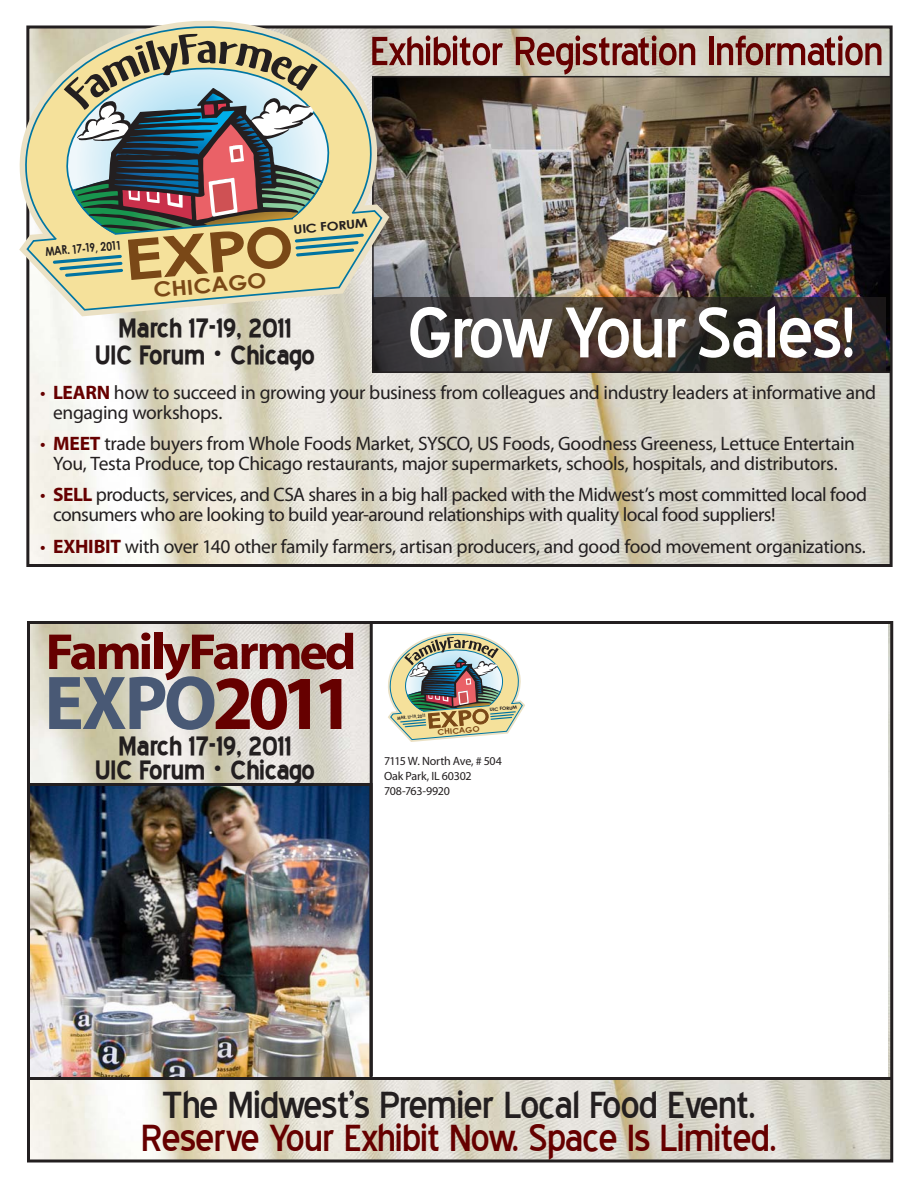
<style>
.page{position:relative;width:918px;height:1188px;background:#fff}
.page>*{position:absolute;margin:0;border:0;box-sizing:border-box;transform-origin:0 0}
.t1{font:90px "Blue Highway";letter-spacing:-.025em;color:#fff}
.t2{font:700 76.95px "Myriad";letter-spacing:-.06em;color:#495975;scale:.96 1}
.t3{font:51px "Blue Highway";letter-spacing:-.025em;color:#600}
.t4{font:700 51px "Myriad";letter-spacing:-.06em;color:#600;scale:1.05 1}
.t5{font:48px "Blue Highway";letter-spacing:-.025em;color:#600}
.t6{font:48px "Blue Highway";letter-spacing:-.025em;color:#231f20}
.t7{font:700 33px "Blue Highway";letter-spacing:-.02em;color:#231f20}
.t8{font:700 20.7px "Century Gothic";color:#7a4817;scale:1.11 1}
.t9{font:19.5px/20.2px "Myriad Pro";letter-spacing:-.02em;color:#231f20}
.t10{font:700 12.15px "Century Gothic";color:#231f20;scale:.85 1}
.t11{font:700 12.15px "Century Gothic";color:#231f20;scale:1.18 1}
.text{font:12px/15px "Myriad";letter-spacing:-.02em;color:#231f20}
.t12{font:700 7.65px "Century Gothic";color:#7a4817;scale:1.11 1}
.t13{font:700 4.5px "Century Gothic";color:#231f20;scale:.85 1}
.t14{font:700 4.5px "Century Gothic";color:#231f20;scale:1.18 1}
.s1{font-size:21px}
.s2{color:#600}
.s3{font-weight:700;color:#600}
</style>
<div class="page">
<img style="left:31px;top:625px;width:858px;height:534px">
<div style="left:27px;top:621px;width:866px;height:542px;border:3px solid #231f20"></div>
<div style="left:371px;top:624px;width:517px;height:453px;background:#fff"></div>
<img style="left:30px;top:29px;width:859px;height:534px">
<img style="left:31px;top:787px;width:338px;height:289px">
<div style="left:27px;top:783px;width:346px;height:297px;border:3px solid #231f20"></div>
<img style="left:391px;top:79px;width:498px;height:291px">
<div style="left:372px;top:76px;width:520px;height:297px;border:2px solid #231f20"></div>
<svg style="left:26px;top:25px;width:365px;height:294px;background:#b4b0a8"></svg>
<svg style="left:19px;top:20px;width:358px;height:236px"></svg>
<svg style="left:25px;top:34px;width:359px;height:278px;background:#b5b196"></svg>
<svg style="left:373px;top:297px;width:513px;height:74px;background:#3e3430"></svg>
<img style="left:388px;top:632px;width:137px;height:110px">
<hr style="left:362px;top:1077px;width:529px;height:3px;background:#231f20">
<hr style="left:370px;top:623px;width:3px;height:453px;background:#231f20">
<p class="t3" style="left:370px;top:28px;width:515px">Exhibitor Registration Information</p>
<p class="t10" style="left:45px;top:244px;width:91px;rotate:-5deg">MAR. 17-19, 2011</p>
<p class="t8" style="left:152px;top:277px;width:104px;rotate:-5deg">CHICAGO</p>
<p class="t11" style="left:293px;top:222px;width:65px;rotate:-5deg">UIC FORUM</p>
<p class="t1" style="left:407px;top:292px;width:451px">Grow Your Sales!</p>
<p class="t7" style="left:118px;top:313px;width:175px">March 17-19, 2011</p>
<p class="t7" style="left:95px;top:340px;width:222px">UIC Forum <span class="s1">•</span> Chicago</p>
<p class="t9" style="left:53px;top:382px;width:825px;text-indent:-13px"><span class="s2">•</span> <span class="s3">LEARN</span> how to succeed in growing your business from colleagues and industry leaders at informative and engaging workshops.</p>
<p class="t9" style="left:40px;top:433px;width:816px;text-align:center"><span class="s2">•</span> <span class="s3">MEET</span> trade buyers from Whole Foods Market, SYSCO, US Foods, Goodness Greeness, Lettuce Entertain<br>You, Testa Produce, top Chicago restaurants, major supermarkets, schools, hospitals, and distributors.</p>
<p class="t9" style="left:53px;top:484px;width:815px;text-indent:-13px"><span class="s2">•</span> <span class="s3">SELL</span> products, services, and CSA shares in a big hall packed with the Midwest’s most committed local food consumers who are looking to build year-around relationships with quality local food suppliers!</p>
<p class="t9" style="left:40px;top:536px;width:827px"><span class="s2">•</span> <span class="s3">EXHIBIT</span> with over 140 other family farmers, artisan producers, and good food movement organizations.</p>
<p class="t4" style="left:46px;top:626px;width:298px">FamilyFarmed</p>
<p class="t2" style="left:44px;top:664px;width:324px">EXPO<span class="s2">2011</span></p>
<p class="t7" style="left:118px;top:731px;width:175px">March 17-19, 2011</p>
<p class="t7" style="left:95px;top:755px;width:222px">UIC Forum <span class="s1">•</span> Chicago</p>
<p class="t13" style="left:397px;top:715px;width:35px;rotate:-5deg">MAR. 17-19, 2011</p>
<p class="t12" style="left:437px;top:727px;width:39px;rotate:-5deg">CHICAGO</p>
<p class="t14" style="left:489px;top:707px;width:25px;rotate:-5deg">UIC FORUM</p>
<p class="text" style="left:384px;top:754px;width:119px">7115 W. North Ave, # 504<br>Oak Park, IL 60302<br>708-763-9920</p>
<p class="t6" style="left:162px;top:1083px;width:596px">The Midwest’s Premier Local Food Event.</p>
<p class="t5" style="left:141px;top:1116px;width:638px">Reserve Your Exhibit Now. Space Is Limited.</p>
</div>
